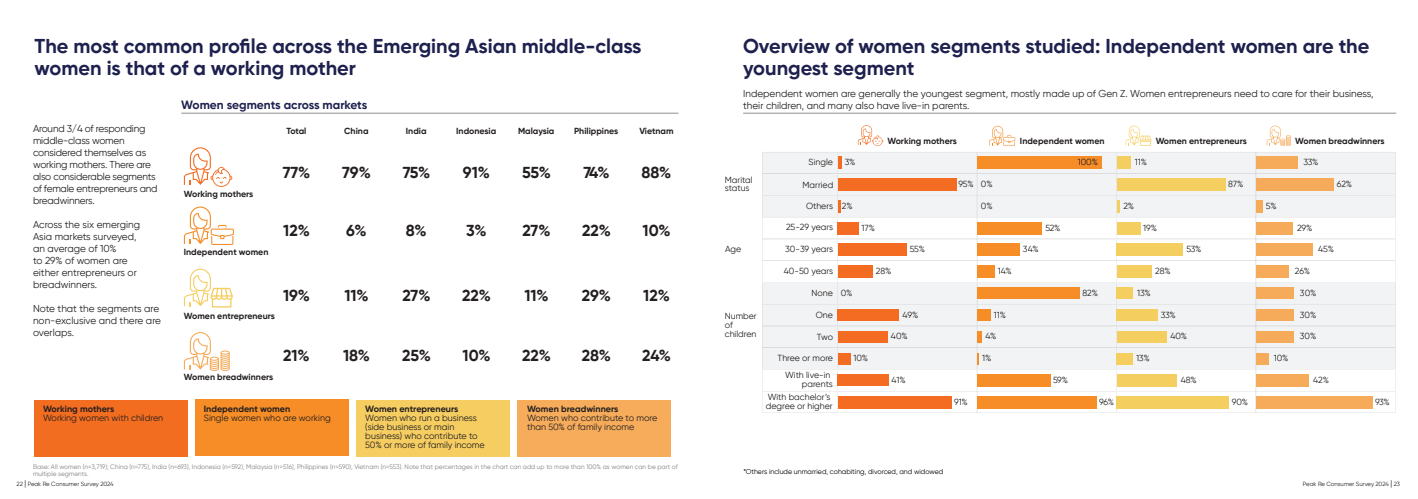
<style>
.page{position:relative;width:1418px;height:499px;background:#fff}
.page>*{position:absolute;margin:0;border:0;box-sizing:border-box;transform-origin:0 0}
.t1{font:700 20px/22px "Gilroy";color:#1e204e}
.t2{font:700 15.8px "Gilroy";color:#231f20}
.t3{font:700 12px "Gilroy";color:#1e204e}
.t4{font:10px/12px "Gilroy";letter-spacing:-.01em;color:#231f20}
.t5{font:9px/9px "Gilroy";color:#231f20}
.t6{font:700 9px "Gilroy";color:#231f20}
.t7{font:8.8px/8.8px "Gilroy";color:#231f20}
.t8{font:700 8.8px "Gilroy";color:#231f20}
.t9{font:7px "Gilroy";color:#000}
.t10{font:6.5px/7px "Gilroy";color:#808285}
.t11{font:6px "Gilroy";color:#231f20}
.s1{font-size:8px}
</style>
<div class="page">
<svg style="left:184px;top:206px;width:50px;height:39px"></svg>
<svg style="left:184px;top:332px;width:46px;height:39px"></svg>
<svg style="left:184px;top:269px;width:49px;height:38px"></svg>
<svg style="left:184px;top:147px;width:48px;height:40px"></svg>
<svg style="left:989px;top:126px;width:26px;height:20px"></svg>
<svg style="left:1266px;top:126px;width:24px;height:20px"></svg>
<svg style="left:1125px;top:126px;width:26px;height:20px"></svg>
<svg style="left:857px;top:125px;width:26px;height:21px"></svg>
<div style="left:34px;top:400px;width:153px;height:56px;background:#f36d21"></div>
<div style="left:195px;top:400px;width:153px;height:56px;background:#f68d27"></div>
<div style="left:356px;top:400px;width:154px;height:56px;background:#f5cd61"></div>
<div style="left:518px;top:400px;width:153px;height:56px;background:#f6ac5b"></div>
<hr style="left:181px;top:113px;width:497px;height:1px;background:#90908f">
<hr style="left:743px;top:113px;width:653px;height:1px;background:#90908f">
<svg style="left:762px;top:152px;width:633px;height:261px"></svg>
<p class="t1" style="left:35px;top:35px;width:608px">The most common profile across the Emerging Asian middle-class women is that of a working mother</p>
<p class="t4" style="left:33px;top:123px;width:126px">Around 3/4 of responding middle-class women considered themselves as working mothers. There are also considerable segments of female entrepreneurs and breadwinners.</p>
<p class="t4" style="left:33px;top:219px;width:108px">Across the six emerging<br>Asia markets surveyed, an average of 10%<br>to 29% of women are either entrepreneurs or breadwinners.</p>
<p class="t4" style="left:33px;top:303px;width:129px">Note that the segments are non-exclusive and there are overlaps.</p>
<p class="t6" style="left:43px;top:403px;width:73px">Working mothers</p>
<p class="t5" style="left:43px;top:413px;width:122px">Working women with children</p>
<p class="t3" style="left:181px;top:98px;width:187px">Women segments across markets</p>
<p class="t8" style="left:286px;top:125px;width:21px">Total</p>
<p class="t8" style="left:344px;top:125px;width:26px">China</p>
<p class="t8" style="left:406px;top:125px;width:22px">India</p>
<p class="t8" style="left:639px;top:125px;width:36px">Vietnam</p>
<p class="t8" style="left:456px;top:125px;width:41px">Indonesia</p>
<p class="t8" style="left:518px;top:125px;width:38px">Malaysia</p>
<p class="t8" style="left:574px;top:125px;width:46px">Philippines</p>
<p class="t8" style="left:184px;top:188px;width:71px">Working mothers</p>
<p class="t8" style="left:184px;top:246px;width:86px">Independent women</p>
<p class="t2" style="left:283px;top:162px;width:29px">77%</p>
<p class="t2" style="left:342px;top:162px;width:30px">79%</p>
<p class="t2" style="left:403px;top:162px;width:29px">75%</p>
<p class="t2" style="left:463px;top:162px;width:29px">91%</p>
<p class="t2" style="left:522px;top:162px;width:30px">55%</p>
<p class="t2" style="left:583px;top:162px;width:28px">74%</p>
<p class="t2" style="left:641px;top:162px;width:31px">88%</p>
<p class="t2" style="left:283px;top:221px;width:28px">12%</p>
<p class="t2" style="left:346px;top:221px;width:22px">6%</p>
<p class="t2" style="left:406px;top:221px;width:22px">8%</p>
<p class="t2" style="left:466px;top:221px;width:22px">3%</p>
<p class="t2" style="left:522px;top:221px;width:29px">27%</p>
<p class="t2" style="left:582px;top:221px;width:30px">22%</p>
<p class="t2" style="left:642px;top:221px;width:29px">10%</p>
<p class="t8" style="left:184px;top:310px;width:93px">Women entrepreneurs</p>
<p class="t2" style="left:283px;top:285px;width:29px">19%</p>
<p class="t2" style="left:344px;top:285px;width:26px">11%</p>
<p class="t2" style="left:402px;top:285px;width:29px">27%</p>
<p class="t2" style="left:462px;top:285px;width:30px">22%</p>
<p class="t2" style="left:524px;top:285px;width:26px">11%</p>
<p class="t2" style="left:582px;top:285px;width:31px">29%</p>
<p class="t2" style="left:643px;top:285px;width:28px">12%</p>
<p class="t8" style="left:184px;top:372px;width:91px">Women breadwinners</p>
<p class="t2" style="left:283px;top:345px;width:28px">21%</p>
<p class="t2" style="left:343px;top:345px;width:28px">18%</p>
<p class="t2" style="left:402px;top:345px;width:30px">25%</p>
<p class="t2" style="left:462px;top:345px;width:29px">10%</p>
<p class="t2" style="left:522px;top:345px;width:30px">22%</p>
<p class="t2" style="left:582px;top:345px;width:31px">28%</p>
<p class="t2" style="left:642px;top:345px;width:30px">24%</p>
<p class="t6" style="left:204px;top:403px;width:88px">Independent women</p>
<p class="t5" style="left:204px;top:413px;width:129px">Single women who are working</p>
<p class="t6" style="left:365px;top:403px;width:95px">Women entrepreneurs</p>
<p class="t5" style="left:365px;top:413px;width:121px">Women who run a business (side business or main business) who contribute to<br>50% or more of family income</p>
<p class="t6" style="left:527px;top:403px;width:93px">Women breadwinners</p>
<p class="t5" style="left:527px;top:413px;width:132px">Women who contribute to more than 50% of family income</p>
<p class="t10" style="left:33px;top:463px;width:646px">Base: All women (n=3,719); China (n=775), India (n=693), Indonesia (n=592), Malaysia (n=516), Philippines (n=590), Vietnam (n=553). Note that percentages in the chart can add up to more than 100% as women can be part of multiple segments.</p>
<p class="t1" style="left:743px;top:35px;width:627px">Overview of women segments studied: Independent women are the youngest segment</p>
<p class="t4" style="left:743px;top:87px;width:632px">Independent women are generally the youngest segment, mostly made up of Gen Z. Women entrepreneurs need to care for their business, their children, and many also have live-in parents.</p>
<p class="t8" style="left:887px;top:135px;width:71px">Working mothers</p>
<p class="t8" style="left:1020px;top:135px;width:86px">Independent women</p>
<p class="t8" style="left:1155px;top:136px;width:93px">Women entrepreneurs</p>
<p class="t8" style="left:1295px;top:135px;width:91px">Women breadwinners</p>
<p class="t7" style="left:808px;top:158px;width:26px">Single</p>
<p class="t7" style="left:802px;top:180px;width:32px">Married</p>
<p class="t7" style="left:806px;top:202px;width:29px">Others</p>
<p class="t7" style="left:786px;top:223px;width:49px">25-29 years</p>
<p class="t7" style="left:785px;top:244px;width:49px">30-39 years</p>
<p class="t7" style="left:783px;top:266px;width:51px">40-50 years</p>
<p class="t7" style="left:811px;top:289px;width:23px">None</p>
<p class="t7" style="left:815px;top:311px;width:19px">One</p>
<p class="t7" style="left:816px;top:332px;width:18px">Two</p>
<p class="t7" style="left:777px;top:349px;width:57px;line-height:17.1px;text-align:center">Three or more<br>With live-in</p>
<p class="t7" style="left:767px;top:377px;width:66px;line-height:12.9px;text-align:right">parents<br>With bachelor’s</p>
<p class="t7" style="left:766px;top:401px;width:68px">degree or higher</p>
<p class="t7" style="left:844px;top:158px;width:12px">3%</p>
<p class="t7" style="left:1077px;top:158px;width:22px">100%</p>
<p class="t7" style="left:1134px;top:158px;width:14px">11%</p>
<p class="t7" style="left:1303px;top:158px;width:17px">33%</p>
<p class="t7" style="left:725px;top:175px;width:29px">Marital status</p>
<p class="t7" style="left:981px;top:180px;width:13px">0%</p>
<p class="t7" style="left:981px;top:201px;width:13px">0%</p>
<p class="t7" style="left:958px;top:180px;width:17px">95%</p>
<p class="t7" style="left:1228px;top:180px;width:17px">87%</p>
<p class="t7" style="left:1336px;top:180px;width:17px">62%</p>
<p class="t7" style="left:842px;top:201px;width:12px">2%</p>
<p class="t7" style="left:1123px;top:201px;width:12px">2%</p>
<p class="t7" style="left:1265px;top:201px;width:12px">5%</p>
<p class="t7" style="left:861px;top:223px;width:15px">17%</p>
<p class="t7" style="left:1045px;top:223px;width:17px">52%</p>
<p class="t7" style="left:1143px;top:223px;width:15px">19%</p>
<p class="t7" style="left:1296px;top:223px;width:17px">29%</p>
<p class="t7" style="left:909px;top:245px;width:17px">55%</p>
<p class="t7" style="left:1022px;top:245px;width:17px">34%</p>
<p class="t7" style="left:1186px;top:245px;width:17px">53%</p>
<p class="t7" style="left:1317px;top:245px;width:17px">45%</p>
<p class="t7" style="left:725px;top:244px;width:18px">Age</p>
<p class="t7" style="left:876px;top:267px;width:17px">28%</p>
<p class="t7" style="left:997px;top:267px;width:15px">14%</p>
<p class="t7" style="left:1155px;top:267px;width:17px">28%</p>
<p class="t7" style="left:1294px;top:267px;width:17px">26%</p>
<p class="t7" style="left:840px;top:288px;width:13px">0%</p>
<p class="t7" style="left:1082px;top:288px;width:17px">82%</p>
<p class="t7" style="left:1137px;top:288px;width:15px">13%</p>
<p class="t7" style="left:1299px;top:288px;width:18px">30%</p>
<p class="t7" style="left:902px;top:310px;width:17px">49%</p>
<p class="t7" style="left:993px;top:310px;width:14px">11%</p>
<p class="t7" style="left:1160px;top:310px;width:17px">33%</p>
<p class="t7" style="left:1299px;top:310px;width:18px">30%</p>
<p class="t7" style="left:725px;top:312px;width:33px">Number of children</p>
<p class="t7" style="left:985px;top:331px;width:12px">4%</p>
<p class="t7" style="left:1170px;top:332px;width:18px">40%</p>
<p class="t7" style="left:1299px;top:332px;width:18px">30%</p>
<p class="t7" style="left:891px;top:332px;width:18px">40%</p>
<p class="t7" style="left:891px;top:375px;width:16px">41%</p>
<p class="t7" style="left:853px;top:354px;width:16px">10%</p>
<p class="t7" style="left:982px;top:354px;width:11px">1%</p>
<p class="t7" style="left:1273px;top:354px;width:16px">10%</p>
<p class="t7" style="left:1053px;top:375px;width:17px">59%</p>
<p class="t7" style="left:1180px;top:375px;width:17px">48%</p>
<p class="t7" style="left:1313px;top:375px;width:17px">42%</p>
<p class="t7" style="left:954px;top:397px;width:15px">91%</p>
<p class="t7" style="left:1099px;top:397px;width:16px">96%</p>
<p class="t7" style="left:1231px;top:397px;width:18px">90%</p>
<p class="t9" style="left:743px;top:467px;width:201px">*Others include unmarried, cohabiting, divorced, and widowed</p>
<p class="t7" style="left:1374px;top:397px;width:16px">93%</p>
<p class="t11" style="left:17px;top:480px;width:99px">22 <span class="s1">|</span> Peak Re Consumer Survey 2024</p>
<p class="t11" style="left:1302px;top:480px;width:99px">Peak Re Consumer Survey 2024 <span class="s1">|</span> 23</p>
</div>
